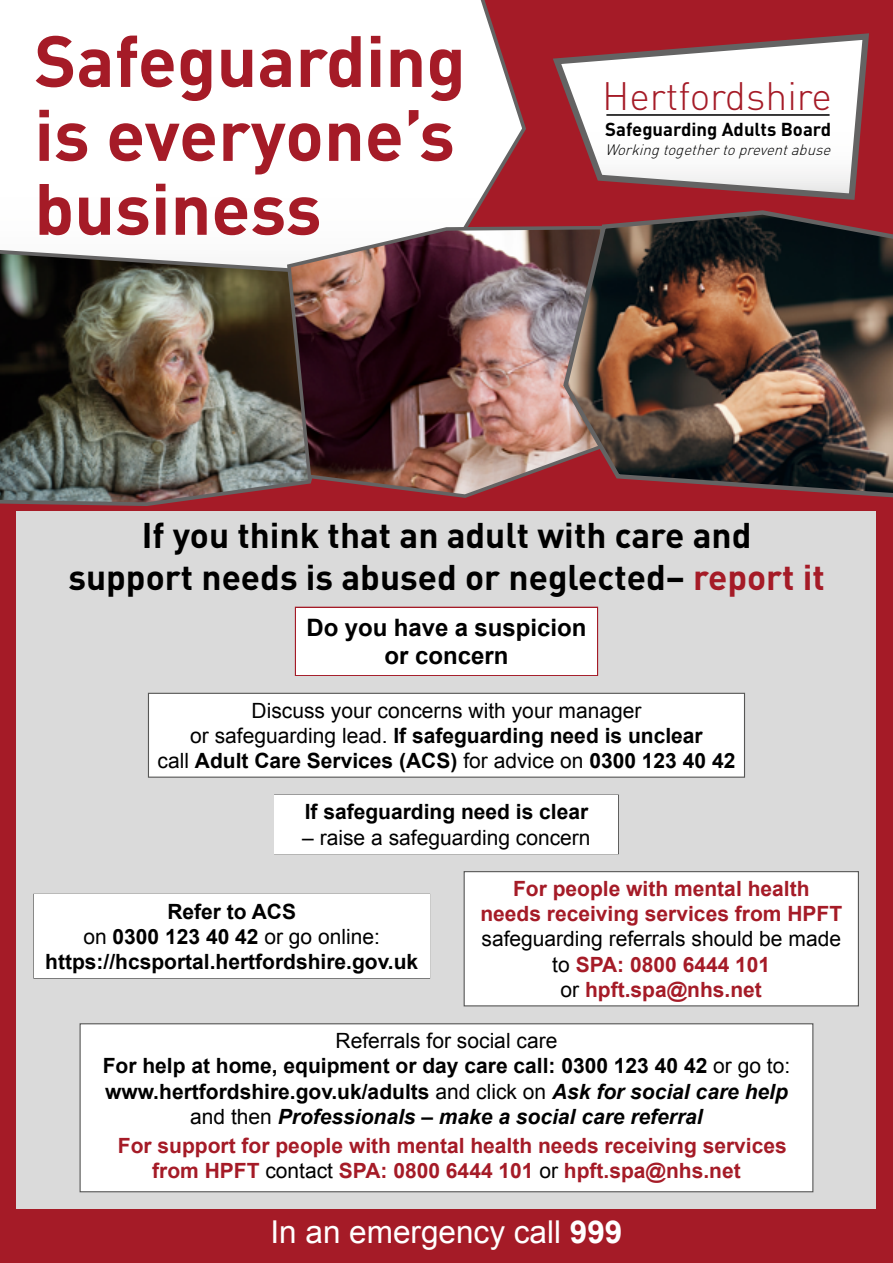
<style>
.page{position:relative;width:893px;height:1263px;background:#a51b27}
.page>*{position:absolute;margin:0;border:0;box-sizing:border-box;transform-origin:0 0}
.t1{font:700 71.4px/73.9px "DIN";color:#a51b27}
.t2{font:300 39.15px "DIN";color:#a51b27}
.t3{font:700 35.25px/42.3px "DIN";color:#000;text-align:center}
.t4{font:31.5px "Arial";color:#fff}
.t5{font:700 24px/28.8px "Arial";color:#000;text-align:center}
.t6{font:700 21px/25.2px "Arial";color:#000;text-align:center}
.t7{font:21px/25.2px "Arial";color:#000;text-align:center}
.t8{font:700 21px/25.2px "Arial";color:#a51b27;text-align:center}
.t9{font:700 18.6px "DIN";color:#000}
.t10{font:italic 300 15px "DIN";color:#000}
.s1{color:#a51b27}
.s2{font-weight:700}
.s3{font-weight:700;color:#a51b27}
.s4{font-weight:400}
.s5{font-style:italic}
.s6{font-weight:400;color:#000}
</style>
<div class="page">
<div style="left:17px;top:511px;width:859px;height:697px;background:#dadada"></div>
<svg style="left:33px;top:692px;width:826px;height:501px"></svg>
<div style="left:295px;top:607px;width:303px;height:69px;border:3px solid #a51b27"></div>
<div style="left:296px;top:608px;width:301px;height:66px;background:#fff"></div>
<div style="left:275px;top:795px;width:343px;height:59px;background:#fff"></div>
<div style="left:34px;top:894px;width:396px;height:84px;background:#fff"></div>
<svg style="left:553px;top:33px;width:316px;height:167px"></svg>
<hr style="left:606px;top:114px;width:223px;height:2px;background:#000">
<div style="left:0;top:0;width:526px;height:247px;background:#fff"></div>
<img style="left:0;top:247px;width:285px;height:259px">
<img style="left:285px;top:224px;width:276px;height:274px">
<img style="left:561px;top:210px;width:332px;height:288px">
<p class="t1" style="left:34px;top:21px;width:433px">Safeguarding is everyone’s business</p>
<p class="t2" style="left:602px;top:72px;width:231px">Hertfordshire</p>
<p class="t9" style="left:605px;top:117px;width:227px">Safeguarding Adults Board</p>
<p class="t10" style="left:605px;top:140px;width:231px">Workingtogethertopreventabuse</p>
<h1 class="t3" style="left:68px;top:512px;width:758px">If you think that an adult with care and<br>support needs is abused or neglected– <span class="s1">report it</span></h1>
<h2 class="t5" style="left:306px;top:613px;width:282px">Do you have a suspicion or concern</h2>
<p class="t7" style="left:158px;top:698px;width:579px">Discuss your concerns with your manager<br>or safeguarding lead. <span class="s2">If safeguarding need is unclear<br></span>call <span class="s2">Adult Care Services (ACS)</span> for advice on <span class="s2">0300 123 40 42</span></p>
<p class="t6" style="left:305px;top:800px;width:285px">If safeguarding need is clear</p>
<p class="t7" style="left:302px;top:825px;width:290px">– raise a safeguarding concern</p>
<p class="t8" style="left:480px;top:877px;width:363px">For people with mental health needs receiving services from HPFT</p>
<p class="t7" style="left:481px;top:927px;width:361px">safeguarding referrals should be made to <span class="s3">SPA: 0800 6444 101<br></span>or <span class="s3">hpft.spa@nhs.net</span></p>
<p class="t6" style="left:103px;top:1029px;width:689px"><span class="s4">Referrals for social care<br></span>For help at home, equipment or day care call: 0300 123 40 42 <span class="s4">or go to: </span>www.hertfordshire.gov.uk/adults <span class="s4">and click on</span> <span class="s5">Ask for social care help </span><span class="s4">and then</span> <span class="s5">Professionals – make a social care referral</span></p>
<p class="t8" style="left:118px;top:1134px;width:670px">For support for people with mental health needs receiving services from HPFT <span class="s6">contact</span> SPA: 0800 6444 101 <span class="s6">or</span> hpft.spa@nhs.net</p>
<p class="t4" style="left:270px;top:1212px;width:353px">In an emergency call <span class="s2">999</span></p>
<p class="t6" style="left:45px;top:899px;width:374px">Refer to ACS<br><span class="s4">on</span> 0300 123 40 42 <span class="s4">or go online: </span>https://hcsportal.hertfordshire.gov.uk</p>
</div>
